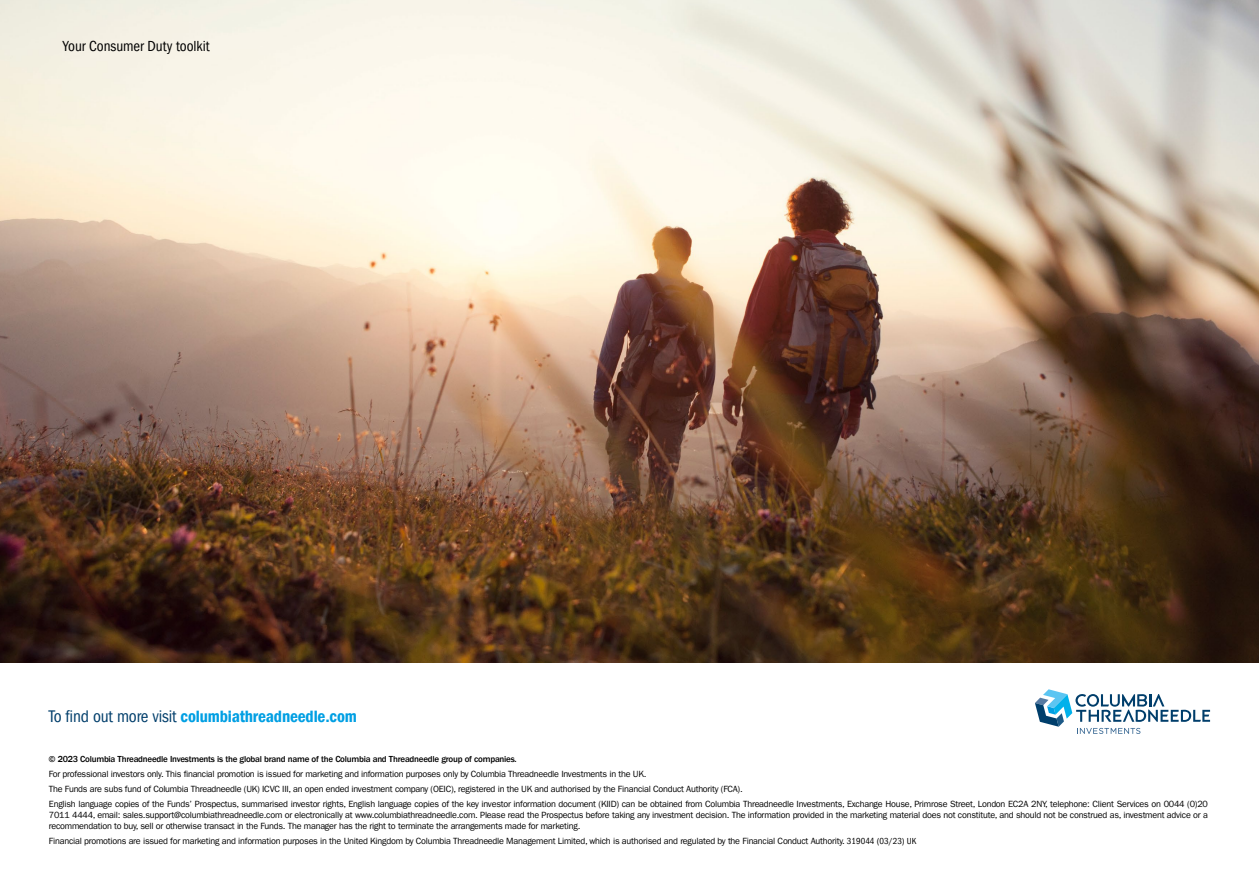
<style>
.page{position:relative;width:1259px;height:893px;background:#fff}
.page>*{position:absolute;margin:0;border:0;box-sizing:border-box;transform-origin:0 0}
.t1{font:17.25px "ITC Frank Gofor Ameriprise Dm Cn";letter-spacing:-.01em;color:#009fe3}
.t2{font:condensed 15px "ITC Frank Gofor Ameriprise";letter-spacing:-.005em;color:#000}
.t3{font:9px/15px "ITC Frank Gofor Ameriprise";letter-spacing:-.025em;color:#000}
.t4{font:500 9px "ITC Frank Gofor Ameriprise";letter-spacing:-.025em;color:#000}
.s1{font-family:"ITC Frank Gofor Ameriprise";font-stretch:condensed;color:#003e6b}
.s2{font-stretch:condensed}
</style>
<div class="page">
<img style="left:0;top:0;width:1259px;height:663px">
<svg style="left:1035px;top:689px;width:175px;height:45px"></svg>
<h2 class="t2" style="left:63px;top:37px;width:148px">Your Consumer Duty toolkit</h2>
<h1 class="t1" style="left:49px;top:707px;width:309px"><span class="s1">To find out more visit</span> columbiathreadneedle.com</h1>
<p class="t4" style="left:49px;top:754px;width:469px">© 2023 Columbia Threadneedle Investments is the global brand name of the Columbia and Threadneedle group of companies.</p>
<p class="t3" style="left:49px;top:767px;width:1160px">For professional investors only. This financial promotion is issued for marketing and information purposes only by Columbia Threadneedle Investments in the UK.<br>The Funds are subs fund of Columbia Threadneedle (UK) ICVC III, an open ended investment company (OEIC), registered in the UK and authorised by the Financial Conduct Authority (FCA).<br>English language copies of the Funds’ Prospectus, summarised investor rights, English language copies of the key investor information document (KIID) can be obtained from Columbia Threadneedle Investments, Exchange House, Primrose Street, London EC2A 2NY, telephone: Client Services on 0044 (0)20</p>
<p class="t3" style="left:49px;top:810px;width:1160px;line-height:10.8px">7011 4444, email: sales.support@columbiathreadneedle.com or electronically at www.columbiathreadneedle.com. Please read the Prospectus before taking any investment decision. The information provided in the marketing material does not constitute, and should not be construed as, investment advice or a recommendation to buy, sell or otherwise transact in the Funds. The manager has the right to terminate the arrangements made for marketing.</p>
<p class="t3" style="left:49px;top:834px;width:869px">Financial promotions are issued for marketing and information purposes in the United Kingdom by Columbia Threadneedle Management Limited, which is authorised and regulated by the Financial Conduct Authority. <span class="s2">319044 (03/23) UK</span></p>
</div>
